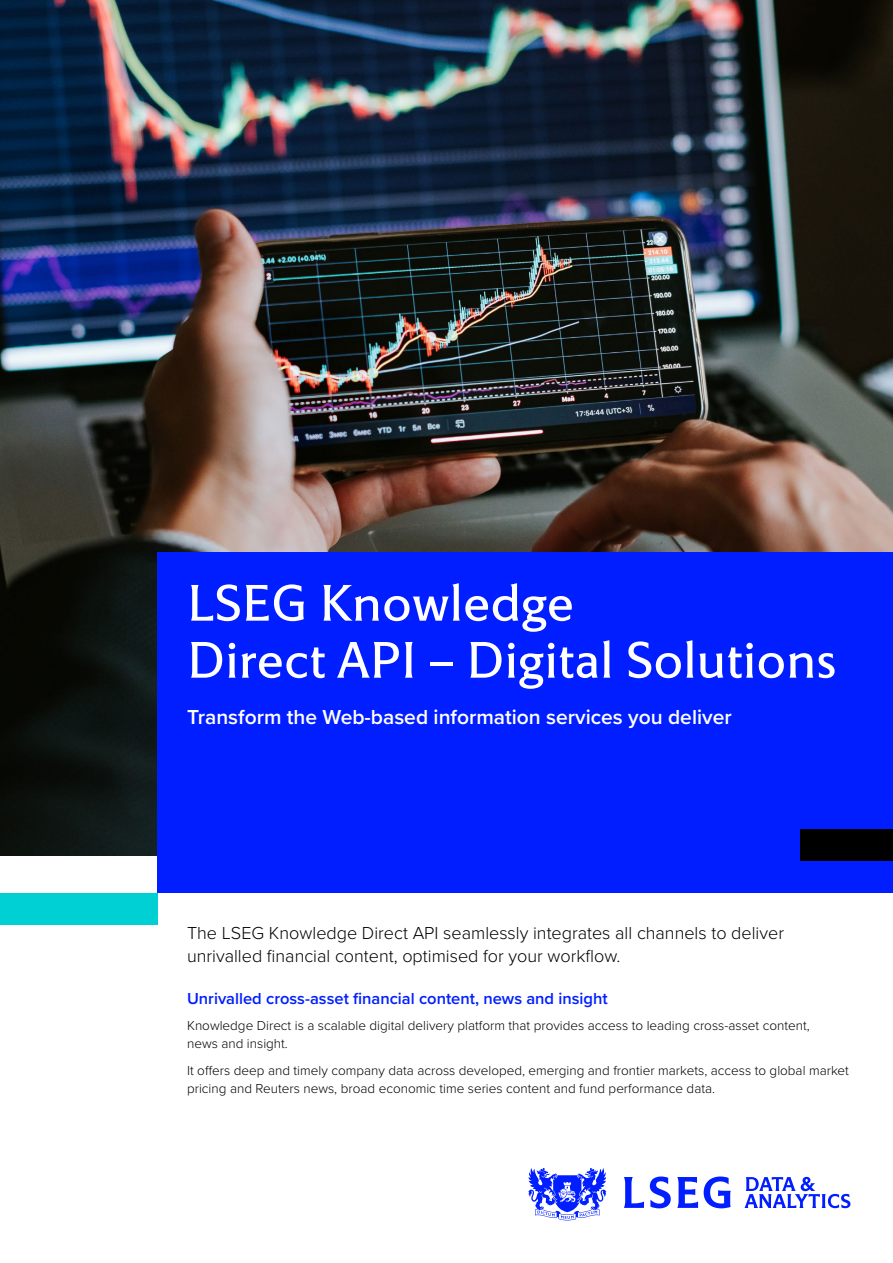
<style>
.page{position:relative;width:893px;height:1263px;background:#fff}
.page>*{position:absolute;margin:0;border:0;box-sizing:border-box;transform-origin:0 0}
.t1{font:52.5px/57px "LSEG Motto";letter-spacing:.01em;color:#fff}
.t2{font:600 21px "Proxima Nova";color:#fff}
.t3{font:300 18px/22.5px "Proxima Nova";color:#000}
.t4{font:600 16.5px "Proxima Nova";color:#001eff}
.t5{font:300 13.5px/18px "Proxima Nova";color:#000}
</style>
<div class="page">
<svg style="left:528px;top:1168px;width:203px;height:53px"></svg>
<svg style="left:744px;top:1177px;width:106px;height:31px"></svg>
<img style="left:0;top:0;width:893px;height:855px">
<div style="left:157px;top:553px;width:736px;height:340px;background:#001eff"></div>
<div style="left:0;top:893px;width:158px;height:32px;background:#00d0d4"></div>
<div style="left:801px;top:829px;width:92px;height:32px;background:#000"></div>
<h1 class="t1" style="left:187px;top:574px;width:650px">LSEG Knowledge<br>Direct API – Digital Solutions</h1>
<h2 class="t2" style="left:187px;top:702px;width:546px">Transform the Web-based information services you deliver</h2>
<h3 class="t3" style="left:187px;top:921px;width:598px">The LSEG Knowledge Direct API seamlessly integrates all channels to deliver unrivalled financial content, optimised for your workflow.</h3>
<p class="t4" style="left:187px;top:986px;width:422px">Unrivalled cross-asset financial content, news and insight</p>
<p class="t5" style="left:187px;top:1016px;width:624px">Knowledge Direct is a scalable digital delivery platform that provides access to leading cross-asset content, news and insight.</p>
<p class="t5" style="left:187px;top:1061px;width:663px">It offers deep and timely company data across developed, emerging and frontier markets, access to global market pricing and Reuters news, broad economic time series content and fund performance data.</p>
</div>
